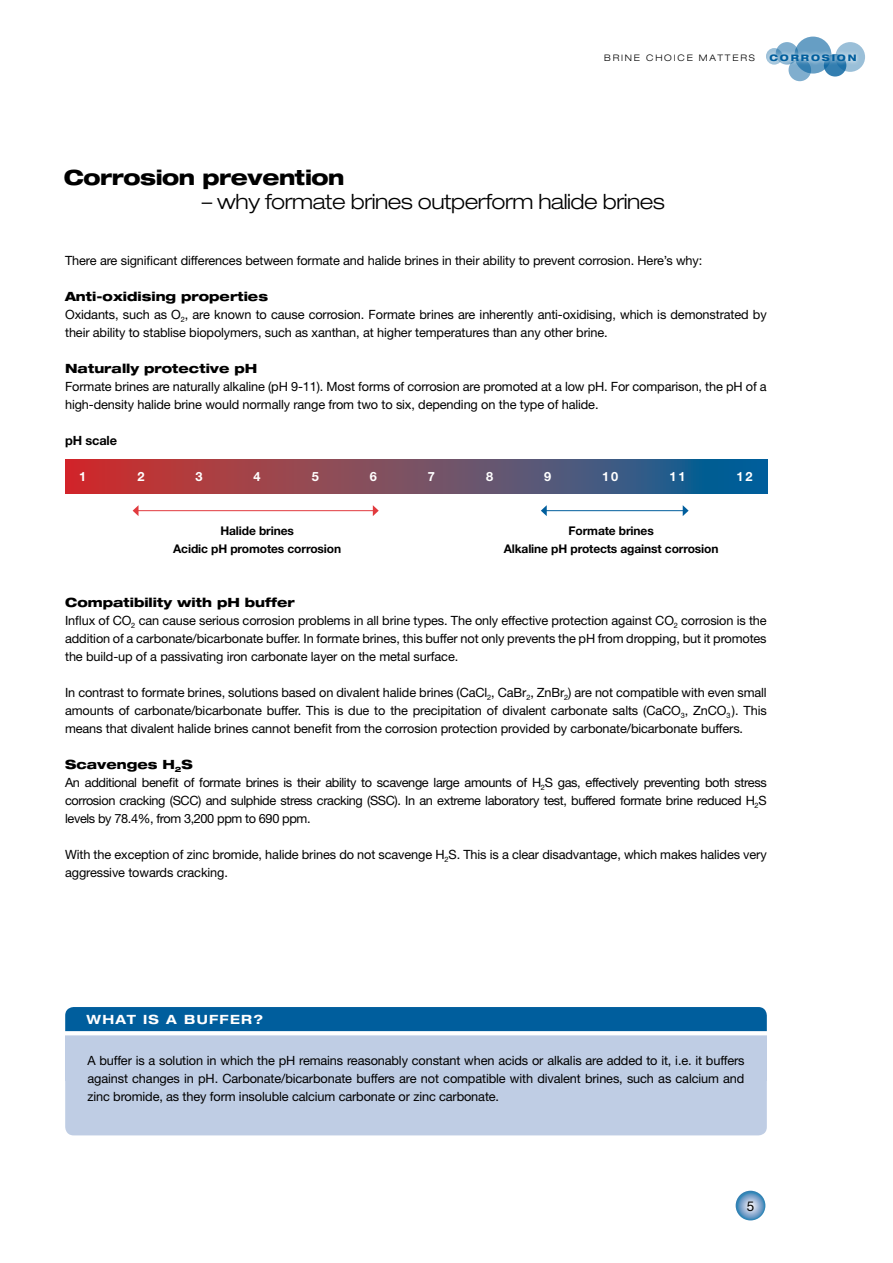
<style>
.page{position:relative;width:893px;height:1263px;background:#fff}
.page>*{position:absolute;margin:0;border:0;box-sizing:border-box;transform-origin:0 0}
.t1{font:300 expanded 21px "Helvetica Neue";letter-spacing:-.02em;color:#000}
.t2{font:800 expanded 21px "Helvetica Neue";letter-spacing:-.02em;color:#000}
.t3{font:13.5px "Helvetica Neue";color:#000}
.t4{font:12.75px/18px "Helvetica Neue";letter-spacing:-.01em;color:#000}
.t5{font:12.75px/18px "Helvetica Neue";letter-spacing:-.03em;color:#000}
.t6{font:800 expanded 12.75px "Helvetica Neue";color:#000}
.t7{font:700 12.75px "Helvetica Neue";color:#fff}
.t8{font:700 expanded 12.75px "Helvetica Neue";letter-spacing:.1em;color:#fff}
.t9{font:700 12.75px "Helvetica Neue";letter-spacing:-.01em;color:#000}
.t10{font:700 12px "Helvetica Neue";letter-spacing:-.01em;color:#000}
.t11{font:300 expanded 9px "Helvetica Neue";letter-spacing:.2em;color:#000}
.t12{font:800 expanded 9px "Helvetica Neue";letter-spacing:.2em;color:#005e9d}
.s1{font-weight:800;font-stretch:expanded}
</style>
<div class="page">
<svg style="left:835px;top:42px;width:30px;height:30px"></svg>
<svg style="left:824px;top:54px;width:22px;height:23px"></svg>
<svg style="left:794px;top:37px;width:37px;height:37px"></svg>
<svg style="left:788px;top:59px;width:23px;height:22px"></svg>
<svg style="left:766px;top:48px;width:16px;height:17px"></svg>
<svg style="left:776px;top:42px;width:22px;height:23px"></svg>
<svg style="left:766px;top:50px;width:94px;height:15px"></svg>
<svg style="left:736px;top:1191px;width:29px;height:29px"></svg>
<svg style="left:65px;top:459px;width:702px;height:34px;background:#714c63"></svg>
<hr style="left:138px;top:510px;width:236px;height:1px;background:#e13a3e">
<svg style="left:133px;top:505px;width:6px;height:11px"></svg>
<svg style="left:373px;top:505px;width:6px;height:11px"></svg>
<hr style="left:546px;top:510px;width:138px;height:1px;background:#005e9d">
<svg style="left:541px;top:505px;width:6px;height:11px"></svg>
<svg style="left:683px;top:505px;width:6px;height:11px"></svg>
<div style="left:65px;top:1007px;width:702px;height:36px;background:#005e9d;border-radius:9px"></div>
<div style="left:65px;top:1033px;width:702px;height:102px;background:#bfcde4;border-radius:9px"></div>
<svg style="left:65px;top:1031px;width:702px;height:4px;background:#f6f9fb"></svg>
<p class="t11" style="left:604px;top:53px;width:152px">BRINE CHOICE MATTERS</p>
<p class="t12" style="left:769px;top:52px;width:89px">CORROSION</p>
<h1 class="t2" style="left:64px;top:164px;width:282px">Corrosion prevention</h1>
<h1 class="t1" style="left:202px;top:189px;width:465px">– why formate brines outperform halide brines</h1>
<p class="t4" style="left:65px;top:251px;width:639px">There are significant differences between formate and halide brines in their ability to prevent corrosion. Here’s why:</p>
<p class="t4" style="left:65px;top:287px;width:703px"><span class="s1">Anti-oxidising properties<br></span>Oxidants, such as O<sub>2</sub>, are known to cause corrosion. Formate brines are inherently anti-oxidising, which is demonstrated by their ability to stablise biopolymers, such as xanthan, at higher temperatures than any other brine.</p>
<p class="t6" style="left:65px;top:360px;width:194px">Naturally protective pH</p>
<p class="t4" style="left:65px;top:377px;width:703px">Formate brines are naturally alkaline (pH 9-11). Most forms of corrosion are promoted at a low pH. For comparison, the pH of a high-density halide brine would normally range from two to six, depending on the type of halide.</p>
<p class="t9" style="left:65px;top:433px;width:53px">pH scale</p>
<p class="t7" style="left:79px;top:469px;width:9px">1</p>
<p class="t7" style="left:137px;top:469px;width:9px">2</p>
<p class="t7" style="left:195px;top:469px;width:9px">3</p>
<p class="t7" style="left:254px;top:469px;width:9px">4</p>
<p class="t7" style="left:312px;top:469px;width:9px">5</p>
<p class="t7" style="left:370px;top:469px;width:9px">6</p>
<p class="t7" style="left:428px;top:469px;width:9px">7</p>
<p class="t7" style="left:486px;top:469px;width:9px">8</p>
<p class="t7" style="left:544px;top:469px;width:9px">9</p>
<p class="t7" style="left:602px;top:469px;width:18px">10</p>
<p class="t7" style="left:669px;top:469px;width:18px">11</p>
<p class="t7" style="left:736px;top:469px;width:18px">12</p>
<p class="t10" style="left:220px;top:523px;width:75px">Halide brines</p>
<p class="t10" style="left:568px;top:523px;width:87px">Formate brines</p>
<p class="t10" style="left:173px;top:541px;width:170px">Acidic pH promotes corrosion</p>
<p class="t10" style="left:504px;top:541px;width:216px">Alkaline pH protects against corrosion</p>
<p class="t4" style="left:65px;top:593px;width:703px"><span class="s1">Compatibility with pH buffer<br></span>Influx of CO<sub>2</sub> can cause serious corrosion problems in all brine types. The only effective protection against CO<sub>2</sub> corrosion is the addition of a carbonate/bicarbonate buffer. In formate brines, this buffer not only prevents the pH from dropping, but it promotes the build-up of a passivating iron carbonate layer on the metal surface.</p>
<p class="t4" style="left:65px;top:683px;width:703px;text-align:justify">In contrast to formate brines, solutions based on divalent halide brines (CaCl<sub>2</sub>, CaBr<sub>2</sub>, ZnBr<sub>2</sub>) are not compatible with even small amounts of carbonate/bicarbonate buffer. This is due to the precipitation of divalent carbonate salts (CaCO<sub>3</sub>, ZnCO<sub>3</sub> ). This means that divalent halide brines cannot benefit from the corrosion protection provided by carbonate/bicarbonate buffers.</p>
<p class="t5" style="left:65px;top:755px;width:703px"><span class="s1">Scavenges H</span><sub>2</sub><span class="s1">S<br></span>An additional benefit of formate brines is their ability to scavenge large amounts of H<sub>2</sub>S gas, effectively preventing both stress corrosion cracking (SCC) and sulphide stress cracking (SSC). In an extreme laboratory test, buffered formate brine reduced H<sub>2</sub>S levels by 78.4%, from 3,200 ppm to 690 ppm.</p>
<p class="t4" style="left:65px;top:845px;width:703px">With the exception of zinc bromide, halide brines do not scavenge H<sub>2</sub>S. This is a clear disadvantage, which makes halides very aggressive towards cracking.</p>
<p class="t8" style="left:86px;top:1011px;width:178px">WHAT IS A BUFFER?</p>
<p class="t4" style="left:87px;top:1051px;width:659px;text-align:justify">A buffer is a solution in which the pH remains reasonably constant when acids or alkalis are added to it, i.e. it buffers against changes in pH. Carbonate/bicarbonate buffers are not compatible with divalent brines, such as calcium and zinc bromide, as they form insoluble calcium carbonate or zinc carbonate.</p>
<p class="t3" style="left:747px;top:1198px;width:9px">5</p>
</div>
